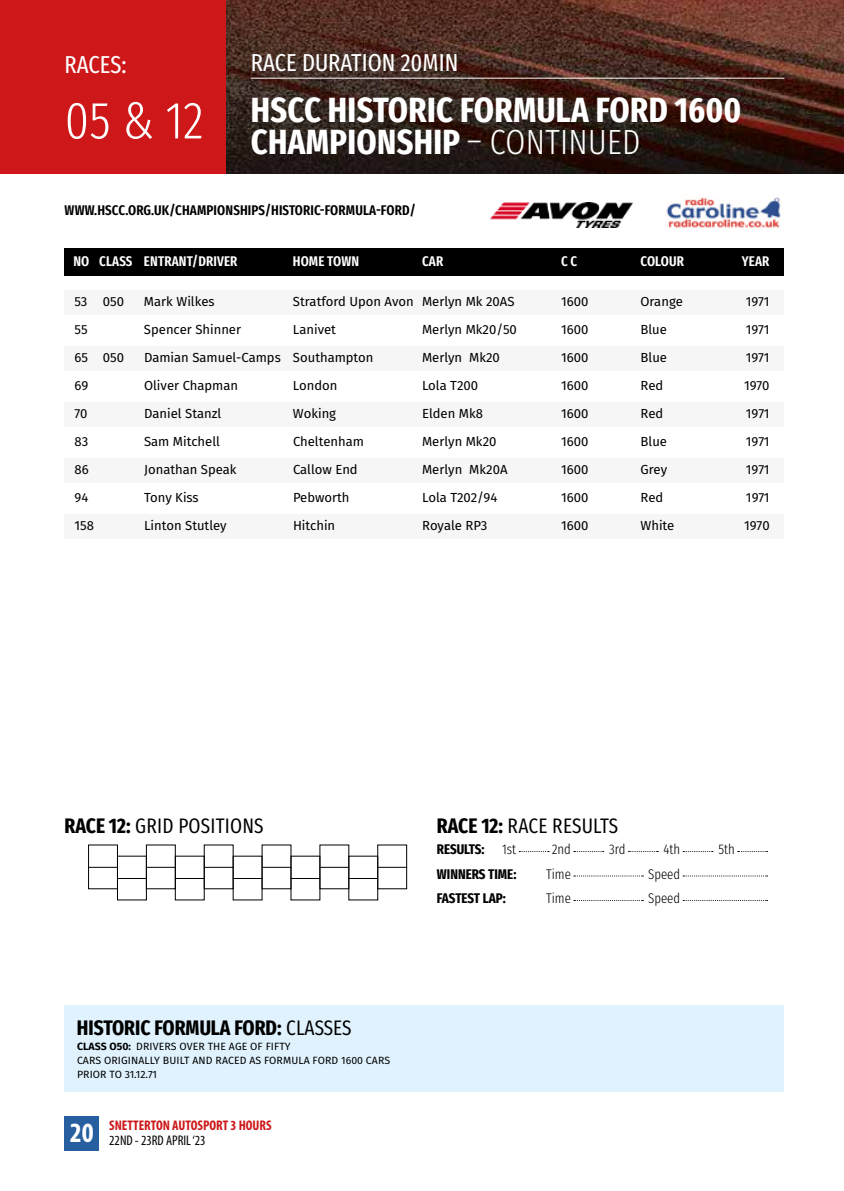
<style>
.page{position:relative;width:844px;height:1191px;background:#fff}
.page>*{position:absolute;margin:0;border:0;box-sizing:border-box;transform-origin:0 0}
.t1{font:300 52.5px "Fira Sans Compressed";color:#fff}
.t2{font:700 35px/31.5px "Fira Sans Compressed";letter-spacing:.01em;color:#fff}
.t3{font:24.5px "Fira Sans Compressed";color:#fff}
.t4{font:21px "Fira Sans Compressed";letter-spacing:.01em;color:#000}
.t5{font:700 21px "Fira Sans Compressed";color:#000}
.t6{font:600 14px "Fira Sans Compressed";letter-spacing:.01em;color:#000}
.t7{font:700 condensed 14px/15.8px "Myriad Pro";color:#cd1719}
.t8{font:600 14px "Fira Sans Compressed";letter-spacing:.01em;color:#fff}
.t9{font:700 14px "Fira Sans Compressed";color:#000}
.t10{font:300 14px "Fira Sans Compressed";color:#000}
.t11{font:13.12px "Fira Sans";color:#000}
.t12{font:10.5px/14px "Fira Sans";letter-spacing:.01em;color:#000}
.s1{font-weight:300}
.s2{font-weight:700}
.s3{font-weight:400}
.s4{font-weight:400;color:#000}
</style>
<div class="page">
<img style="left:226px;top:0;width:617px;height:174px">
<div style="left:0;top:0;width:226px;height:174px;background:#cd1719"></div>
<hr style="left:251px;top:78px;width:533px;height:1px;background:#fff">
<div style="left:64px;top:1116px;width:35px;height:35px;background:#275ea0"></div>
<div style="left:64px;top:346px;width:720px;height:25px;background:#f6f6f6"></div>
<div style="left:64px;top:290px;width:720px;height:25px;background:#f6f6f6"></div>
<div style="left:64px;top:402px;width:720px;height:25px;background:#f6f6f6"></div>
<div style="left:64px;top:458px;width:720px;height:25px;background:#f6f6f6"></div>
<div style="left:64px;top:514px;width:720px;height:25px;background:#f6f6f6"></div>
<div style="left:64px;top:248px;width:720px;height:27px;background:#000"></div>
<img style="left:666px;top:197px;width:115px;height:31px">
<img style="left:490px;top:202px;width:142px;height:25px">
<div style="left:64px;top:1005px;width:720px;height:86px;background:#dff2fd"></div>
<svg style="left:519px;top:851px;width:30px;height:1px"></svg>
<svg style="left:573px;top:851px;width:30px;height:1px"></svg>
<svg style="left:573px;top:875px;width:70px;height:1px"></svg>
<svg style="left:573px;top:900px;width:70px;height:1px"></svg>
<svg style="left:628px;top:851px;width:30px;height:1px"></svg>
<svg style="left:683px;top:851px;width:29px;height:1px"></svg>
<svg style="left:683px;top:875px;width:84px;height:1px"></svg>
<svg style="left:683px;top:900px;width:84px;height:1px"></svg>
<svg style="left:737px;top:851px;width:30px;height:1px"></svg>
<div style="left:88px;top:844px;width:30px;height:45px;border:1px solid #000"></div>
<hr style="left:88px;top:867px;width:30px;height:1px;background:#000">
<hr style="left:146px;top:867px;width:30px;height:1px;background:#000">
<svg style="left:205px;top:867px;width:28px;height:1px"></svg>
<hr style="left:261px;top:867px;width:30px;height:1px;background:#000">
<hr style="left:319px;top:867px;width:30px;height:1px;background:#000">
<div style="left:377px;top:844px;width:30px;height:45px;border:1px solid #000"></div>
<hr style="left:377px;top:867px;width:30px;height:1px;background:#000">
<div style="left:117px;top:855px;width:30px;height:45px;border:1px solid #000"></div>
<hr style="left:117px;top:878px;width:30px;height:1px;background:#000">
<div style="left:175px;top:855px;width:30px;height:45px;border:1px solid #000"></div>
<hr style="left:175px;top:878px;width:30px;height:1px;background:#000">
<svg style="left:233px;top:878px;width:29px;height:1px"></svg>
<hr style="left:290px;top:878px;width:30px;height:1px;background:#000">
<div style="left:348px;top:855px;width:30px;height:45px;border:1px solid #000"></div>
<hr style="left:348px;top:878px;width:30px;height:1px;background:#000">
<h3 class="t3" style="left:64px;top:45px;width:63px">RACES:</h3>
<h1 class="t1" style="left:64px;top:83px;width:141px">05 &amp; 12</h1>
<h3 class="t3" style="left:251px;top:44px;width:209px">RACE DURATION 20MIN</h3>
<h2 class="t2" style="left:251px;top:92px;width:492px">HSCC HISTORIC FORMULA FORD 1600<br>CHAMPIONSHIP <span class="s1">– CONTINUED</span></h2>
<p class="t6" style="left:65px;top:199px;width:352px">WWW.HSCC.ORG.UK/CHAMPIONSHIPS/HISTORIC-FORMULA-FORD/</p>
<p class="t8" style="left:73px;top:250px;width:165px">NO CLASS ENTRANT/DRIVER</p>
<p class="t8" style="left:293px;top:250px;width:68px">HOME TOWN</p>
<p class="t8" style="left:422px;top:250px;width:23px">CAR</p>
<p class="t8" style="left:561px;top:250px;width:18px">C C</p>
<p class="t8" style="left:640px;top:250px;width:45px">COLOUR</p>
<p class="t8" style="left:741px;top:250px;width:29px">YEAR</p>
<p class="t11" style="left:74px;top:292px;width:51px">53 050</p>
<p class="t11" style="left:144px;top:292px;width:72px">Mark Wilkes</p>
<p class="t11" style="left:293px;top:292px;width:223px">Stratford Upon Avon Merlyn Mk 20AS</p>
<p class="t11" style="left:561px;top:292px;width:29px">1600</p>
<p class="t11" style="left:640px;top:292px;width:44px">Orange</p>
<p class="t11" style="left:745px;top:292px;width:25px">1971</p>
<p class="t11" style="left:74px;top:320px;width:15px">55</p>
<p class="t11" style="left:144px;top:320px;width:99px">Spencer Shinner</p>
<p class="t11" style="left:293px;top:320px;width:44px">Lanivet</p>
<p class="t11" style="left:422px;top:320px;width:96px">Merlyn Mk20/50</p>
<p class="t11" style="left:561px;top:320px;width:29px">1600</p>
<p class="t11" style="left:640px;top:320px;width:28px">Blue</p>
<p class="t11" style="left:745px;top:320px;width:25px">1971</p>
<p class="t11" style="left:74px;top:348px;width:51px">65 050</p>
<p class="t11" style="left:144px;top:348px;width:231px">Damian Samuel-Camps Southampton</p>
<p class="t11" style="left:422px;top:348px;width:79px">Merlyn Mk20</p>
<p class="t11" style="left:561px;top:348px;width:29px">1600</p>
<p class="t11" style="left:640px;top:348px;width:28px">Blue</p>
<p class="t11" style="left:745px;top:348px;width:25px">1971</p>
<p class="t11" style="left:74px;top:376px;width:15px">69</p>
<p class="t11" style="left:144px;top:376px;width:96px">Oliver Chapman</p>
<p class="t11" style="left:293px;top:376px;width:46px">London</p>
<p class="t11" style="left:422px;top:376px;width:58px">Lola T200</p>
<p class="t11" style="left:561px;top:376px;width:29px">1600</p>
<p class="t11" style="left:640px;top:376px;width:24px">Red</p>
<p class="t11" style="left:744px;top:376px;width:27px">1970</p>
<p class="t11" style="left:74px;top:404px;width:14px">70</p>
<p class="t11" style="left:144px;top:404px;width:79px">Daniel Stanzl</p>
<p class="t11" style="left:293px;top:404px;width:45px">Woking</p>
<p class="t11" style="left:422px;top:404px;width:62px">Elden Mk8</p>
<p class="t11" style="left:561px;top:404px;width:29px">1600</p>
<p class="t11" style="left:640px;top:404px;width:24px">Red</p>
<p class="t11" style="left:745px;top:404px;width:25px">1971</p>
<p class="t11" style="left:75px;top:432px;width:15px">83</p>
<p class="t11" style="left:144px;top:432px;width:77px">Sam Mitchell</p>
<p class="t11" style="left:293px;top:432px;width:72px">Cheltenham</p>
<p class="t11" style="left:422px;top:432px;width:76px">Merlyn Mk20</p>
<p class="t11" style="left:561px;top:432px;width:29px">1600</p>
<p class="t11" style="left:640px;top:432px;width:28px">Blue</p>
<p class="t11" style="left:745px;top:432px;width:25px">1971</p>
<p class="t11" style="left:75px;top:460px;width:16px">86</p>
<p class="t11" style="left:144px;top:460px;width:94px">Jonathan Speak</p>
<p class="t11" style="left:293px;top:460px;width:66px">Callow End</p>
<p class="t11" style="left:422px;top:460px;width:87px">Merlyn Mk20A</p>
<p class="t11" style="left:561px;top:460px;width:29px">1600</p>
<p class="t11" style="left:640px;top:460px;width:28px">Grey</p>
<p class="t11" style="left:745px;top:460px;width:25px">1971</p>
<p class="t11" style="left:75px;top:488px;width:15px">94</p>
<p class="t11" style="left:144px;top:488px;width:56px">Tony Kiss</p>
<p class="t11" style="left:293px;top:488px;width:58px">Pebworth</p>
<p class="t11" style="left:422px;top:488px;width:77px">Lola T202/94</p>
<p class="t11" style="left:561px;top:488px;width:29px">1600</p>
<p class="t11" style="left:640px;top:488px;width:24px">Red</p>
<p class="t11" style="left:745px;top:488px;width:25px">1971</p>
<p class="t11" style="left:75px;top:516px;width:21px">158</p>
<p class="t11" style="left:144px;top:516px;width:84px">Linton Stutley</p>
<p class="t11" style="left:293px;top:516px;width:44px">Hitchin</p>
<p class="t11" style="left:422px;top:516px;width:67px">Royale RP3</p>
<p class="t11" style="left:561px;top:516px;width:29px">1600</p>
<p class="t11" style="left:640px;top:516px;width:35px">White</p>
<p class="t11" style="left:744px;top:516px;width:27px">1970</p>
<h3 class="t4" style="left:64px;top:810px;width:201px"><span class="s2">RACE 12:</span> GRID POSITIONS</h3>
<h3 class="t4" style="left:437px;top:810px;width:183px"><span class="s2">RACE 12:</span> RACE RESULTS</h3>
<h3 class="t5" style="left:77px;top:1010px;width:276px">HISTORIC FORMULA FORD: <span class="s3">CLASSES</span></h3>
<p class="t12" style="left:77px;top:1039px;width:314px"><span class="s2">CLASS O50:</span> DRIVERS OVER THE AGE OF FIFTY<br>CARS ORIGINALLY BUILT AND RACED AS FORMULA FORD 1600 CARS<br>PRIOR TO 31.12.71</p>
<p class="t7" style="left:70px;top:1116px;width:203px;text-indent:39px">SNETTERTON AUTOSPORT 3 HOURS<br><sup>20</sup> <span class="s4">22ND - 23RD APRIL ‘23</span></p>
<p class="t9" style="left:437px;top:837px;width:81px">RESULTS: <span class="s1">1st</span></p>
<p class="t10" style="left:552px;top:839px;width:20px">2nd</p>
<p class="t10" style="left:609px;top:839px;width:18px">3rd</p>
<p class="t10" style="left:663px;top:839px;width:18px">4th</p>
<p class="t10" style="left:718px;top:839px;width:18px">5th</p>
<p class="t9" style="left:437px;top:862px;width:81px">WINNERS TIME:</p>
<p class="t10" style="left:546px;top:864px;width:26px">Time</p>
<p class="t10" style="left:648px;top:864px;width:33px">Speed</p>
<p class="t9" style="left:437px;top:886px;width:71px">FASTEST LAP:</p>
<p class="t10" style="left:546px;top:888px;width:26px">Time</p>
<p class="t10" style="left:648px;top:888px;width:33px">Speed</p>
</div>
